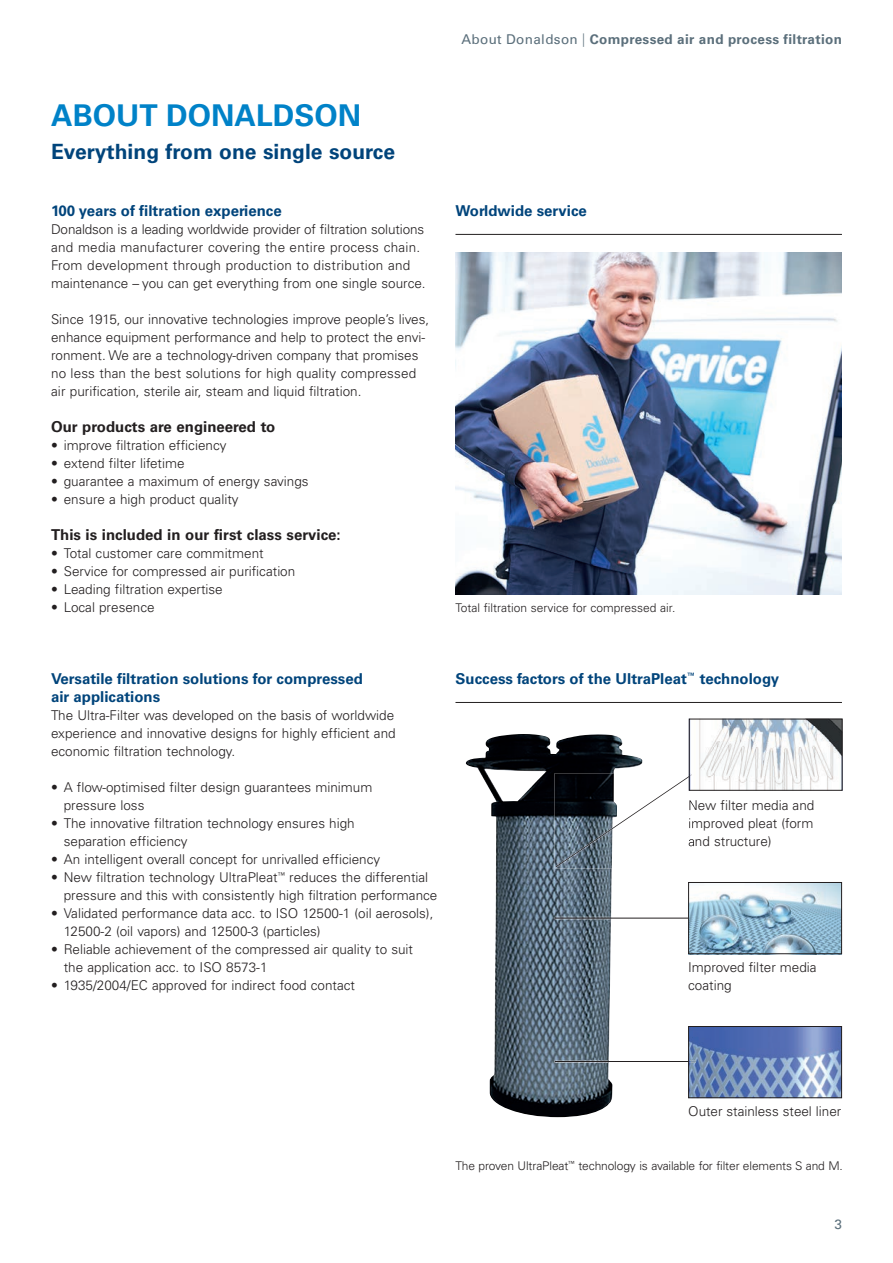
<style>
.page{position:relative;width:893px;height:1263px;background:#fff}
.page>*{position:absolute;margin:0;border:0;box-sizing:border-box;transform-origin:0 0}
.t1{font:700 30px "Univers LT Pro 65";color:#0082c8}
.t2{font:700 21px "Univers LT Pro 65";color:#00447b}
.t3{font:700 15px/18px "Univers LT Pro 65";color:#00447b}
.t4{font:700 15px "Univers LT Pro 65";color:#231f20}
.t5{font:300 13.5px/18px "Univers LT Pro 45";color:#231f20}
.t6{font:700 13.5px "Univers LT Pro 65";letter-spacing:.025em;color:#5b6f7b}
.t7{font:13.5px "Univers LT Pro 55 Roman";color:#5b6f7b}
.t8{font:300 12px "Univers LT Pro 45";letter-spacing:-.01em;color:#231f20}
.s1{font-family:"Univers LT Pro 55 Roman";font-weight:400}
.s2{font-family:"Helvetica Neue LT Std";font-weight:300}
</style>
<div class="page">
<img style="left:466px;top:734px;width:176px;height:383px">
<hr style="left:455px;top:234px;width:387px;height:1px;background:#231f20">
<img style="left:455px;top:252px;width:387px;height:343px">
<img style="left:554px;top:773px;width:63px;height:95px">
<img style="left:554px;top:917px;width:134px;height:2px">
<hr style="left:555px;top:918px;width:140px;height:1px;background:#231f20">
<img style="left:690px;top:884px;width:150px;height:68px">
<div style="left:688px;top:882px;width:154px;height:72px;border:1px solid #231f20"></div>
<hr style="left:455px;top:702px;width:387px;height:1px;background:#231f20">
<img style="left:554px;top:1060px;width:88px;height:3px">
<hr style="left:555px;top:1061px;width:140px;height:1px;background:#231f20">
<img style="left:699px;top:721px;width:141px;height:68px">
<svg style="left:555px;top:774px;width:138px;height:93px"></svg>
<div style="left:689px;top:719px;width:153px;height:72px;border:1px solid #231f20"></div>
<img style="left:690px;top:1028px;width:150px;height:68px">
<svg style="left:690px;top:1060px;width:6px;height:3px"></svg>
<div style="left:688px;top:1026px;width:154px;height:72px;border:1px solid #231f20"></div>
<h1 class="t1" style="left:51px;top:98px;width:312px">ABOUT DONALDSON</h1>
<h2 class="t2" style="left:51px;top:139px;width:346px">Everything from one single source</h2>
<p class="t6" style="left:461px;top:31px;width:382px"><span class="s1">About Donaldson</span> <span class="s2">|</span> Compressed air and process filtration</p>
<p class="t3" style="left:51px;top:202px;width:232px">100 years of filtration experience</p>
<p class="t3" style="left:455px;top:202px;width:133px">Worldwide service</p>
<p class="t5" style="left:51px;top:220px;width:376px">Donaldson is a leading worldwide provider of filtration solutions and media manufacturer covering the entire process chain.<br>From development through production to distribution and maintenance – you can get everything from one single source.</p>
<p class="t5" style="left:51px;top:310px;width:380px">Since 1915, our innovative technologies improve people’s lives, enhance equipment performance and help to protect the envi&shy;ronment. We are a technology-driven company that promises no less than the best solutions for high quality compressed air purification, sterile air, steam and liquid filtration.</p>
<p class="t4" style="left:51px;top:418px;width:226px">Our products are engineered to</p>
<p class="t5" style="left:51px;top:436px;width:177px">• improve filtration efficiency</p>
<p class="t5" style="left:51px;top:454px;width:135px">• extend filter lifetime</p>
<p class="t5" style="left:51px;top:472px;width:259px">• guarantee a maximum of energy savings</p>
<p class="t5" style="left:51px;top:490px;width:189px">• ensure a high product quality</p>
<p class="t4" style="left:51px;top:526px;width:291px">This is included in our first class service:</p>
<p class="t5" style="left:51px;top:544px;width:214px">• Total customer care commitment</p>
<p class="t5" style="left:51px;top:562px;width:246px">• Service for compressed air purification</p>
<p class="t5" style="left:51px;top:580px;width:173px">• Leading filtration expertise</p>
<p class="t5" style="left:51px;top:598px;width:105px">• Local presence</p>
<p class="t8" style="left:455px;top:600px;width:221px">Total filtration service for compressed air.</p>
<p class="t3" style="left:51px;top:670px;width:313px">Versatile filtration solutions for compressed air applications</p>
<p class="t5" style="left:51px;top:706px;width:346px;text-align:justify">The Ultra-Filter was developed on the basis of worldwide experience and innovative designs for highly efficient and economic filtration technology.</p>
<p class="t5" style="left:64px;top:778px;width:310px;text-indent:-13px">• A flow-optimised filter design guarantees minimum pressure loss</p>
<p class="t5" style="left:64px;top:814px;width:292px;text-indent:-13px">• The innovative filtration technology ensures high separation efficiency</p>
<p class="t5" style="left:51px;top:850px;width:331px">• An intelligent overall concept for unrivalled efficiency</p>
<p class="t5" style="left:64px;top:868px;width:375px;text-indent:-13px">• New filtration technology UltraPleat<sup>™</sup> reduces the differential pressure and this with consistently high filtration performance</p>
<p class="t5" style="left:64px;top:904px;width:371px;text-indent:-13px">• Validated performance data acc. to ISO 12500-1 (oil aerosols),<br>12500-2 (oil vapors) and 12500-3 (particles)</p>
<p class="t5" style="left:64px;top:940px;width:351px;text-indent:-13px">• Reliable achievement of the compressed air quality to suit the application acc. to ISO 8573-1</p>
<p class="t5" style="left:51px;top:976px;width:306px">• 1935/2004/EC approved for indirect food contact</p>
<p class="t3" style="left:455px;top:670px;width:325px">Success factors of the UltraPleat<sup>™</sup> technology</p>
<p class="t5" style="left:688px;top:796px;width:128px;text-align:justify">New filter media and improved pleat (form and structure)</p>
<p class="t5" style="left:688px;top:958px;width:130px">Improved filter media coating</p>
<p class="t5" style="left:688px;top:1102px;width:155px">Outer stainless steel liner</p>
<p class="t8" style="left:455px;top:1158px;width:389px">The proven UltraPleat<sup>™</sup> technology is available for filter elements S and M.</p>
<p class="t7" style="left:834px;top:1216px;width:9px">3</p>
</div>
